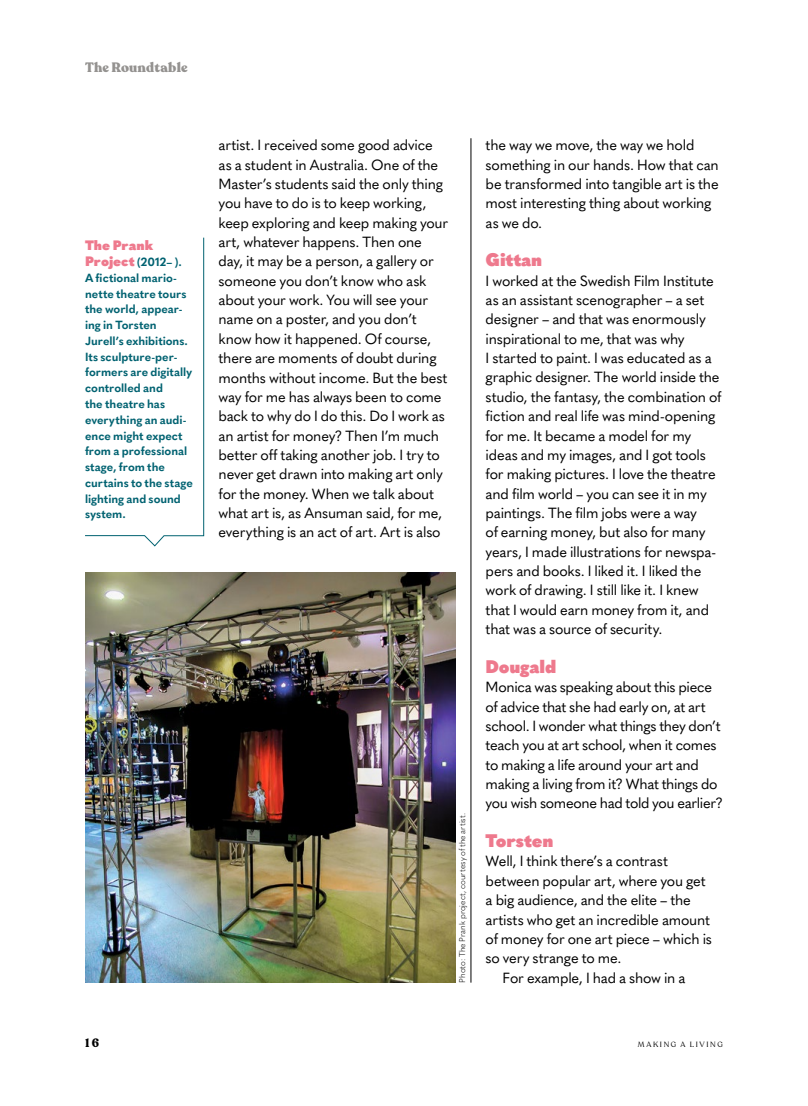
<style>
.page{position:relative;width:808px;height:1106px;background:#fff}
.page>*{position:absolute;margin:0;border:0;box-sizing:border-box;transform-origin:0 0}
.t1{font:800 18px "Quasimoda";letter-spacing:-.005em;color:#ee798d}
.t2{font:14.55px/19.4px "Quasimoda";letter-spacing:-.015em;color:#000}
.t3{font:900 13.5px "Recoleta";letter-spacing:.015em;color:#949290}
.t4{font:800 13.5px "Quasimoda";color:#ee798d}
.t5{font:700 12px "Recoleta";color:#000}
.t6{font:700 11.7px/15.8px "Quasimoda";color:#006271}
.t7{font:300 8.25px "Quasimoda";letter-spacing:.005em;color:#000}
.t8{font:7.5px "Recoleta";letter-spacing:.22em;color:#000}
.s1{font-weight:800;font-size:13.5px;color:#ee798d}
</style>
<div class="page">
<hr style="left:471px;top:138px;width:1px;height:844px;background:#000">
<img style="left:85px;top:572px;width:371px;height:410px">
<svg style="left:85px;top:237px;width:119px;height:309px"></svg>
<p class="t3" style="left:85px;top:59px;width:104px">The Roundtable</p>
<p class="t4" style="left:85px;top:235px;width:70px">The Prank</p>
<p class="t6" style="left:85px;top:253px;width:109px"><span class="s1">Project</span> (2012– ).<br>A fictional mario&shy;nette theatre tours the world, appear&shy;ing in Torsten<br>Jurell’s exhibitions.<br>Its sculpture-per&shy;formers are digitally controlled and<br>the theatre has everything an audi&shy;ence might expect from a professional stage, from the curtains to the stage lighting and sound system.</p>
<p class="t2" style="left:219px;top:134px;width:231px">artist. I received some good advice as a student in Australia. One of the Master’s students said the only thing you have to do is to keep working, keep exploring and keep making your art, whatever happens. Then one day, it may be a person, a gallery or someone you don’t know who ask about your work. You will see your name on a poster, and you don’t know how it happened. Of course, there are moments of doubt during months without income. But the best way for me has always been to come back to why do I do this. Do I work as an artist for money? Then I’m much better off taking another job. I try to never get drawn into making art only for the money. When we talk about what art is, as Ansuman said, for me, everything is an act of art. Art is also</p>
<p class="t7" style="left:456px;top:982px;width:171px;rotate:-90deg">Photo: The Prank project, courtesy of the artist.</p>
<p class="t2" style="left:486px;top:134px;width:235px">the way we move, the way we hold something in our hands. How that can be transformed into tangible art is the most interesting thing about working as we do.</p>
<p class="t1" style="left:486px;top:246px;width:58px">Gittan</p>
<p class="t2" style="left:486px;top:270px;width:237px">I worked at the Swedish Film Institute as an assistant scenographer – a set designer – and that was enormously inspirational to me, that was why<br>I started to paint. I was educated as a graphic designer. The world inside the studio, the fantasy, the combination of fiction and real life was mind-opening for me. It became a model for my ideas and my images, and I got tools for making pictures. I love the theatre and film world – you can see it in my paintings. The film jobs were a way<br>of earning money, but also for many years, I made illustrations for newspa&shy;pers and books. I liked it. I liked the work of drawing. I still like it. I knew that I would earn money from it, and that was a source of security.</p>
<p class="t1" style="left:486px;top:652px;width:72px">Dougald</p>
<p class="t2" style="left:486px;top:676px;width:239px">Monica was speaking about this piece of advice that she had early on, at art school. I wonder what things they don’t teach you at art school, when it comes to making a life around your art and making a living from it? What things do you wish someone had told you earlier?</p>
<p class="t1" style="left:486px;top:826px;width:69px">Torsten</p>
<p class="t2" style="left:486px;top:850px;width:184px">Well, I think there’s a contrast</p>
<p class="t2" style="left:486px;top:870px;width:221px">between popular art, where you get</p>
<p class="t2" style="left:486px;top:889px;width:207px">a big audience, and the elite – the</p>
<p class="t2" style="left:486px;top:908px;width:226px">artists who get an incredible amount</p>
<p class="t2" style="left:486px;top:928px;width:228px">of money for one art piece – which is</p>
<p class="t2" style="left:486px;top:947px;width:137px">so very strange to me.</p>
<p class="t2" style="left:503px;top:966px;width:184px">For example, I had a show in a</p>
<p class="t5" style="left:85px;top:1035px;width:16px">16</p>
<p class="t8" style="left:638px;top:1040px;width:87px">MAKING A LIVING</p>
</div>
